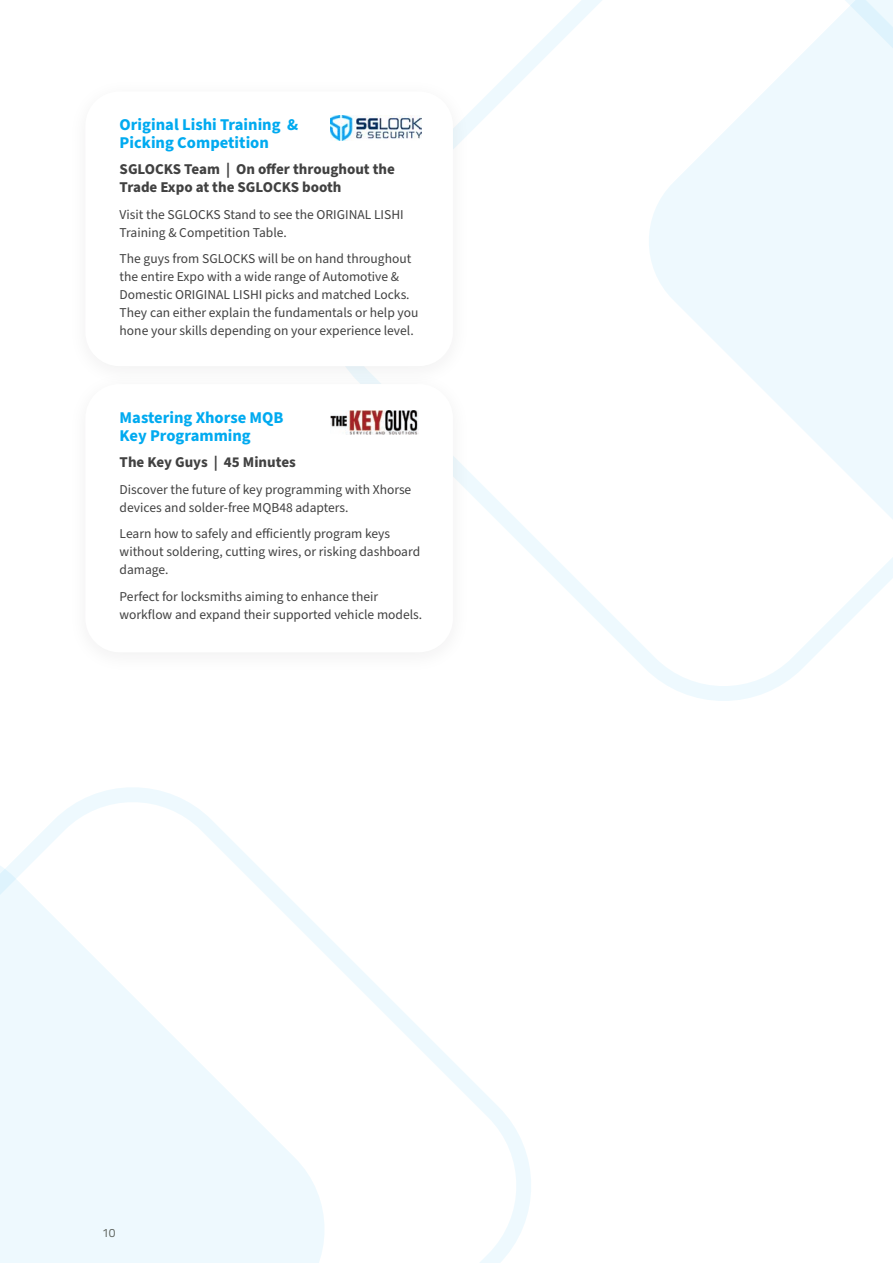
<style>
.page{position:relative;width:893px;height:1263px;background:#fff}
.page>*{position:absolute;margin:0;border:0;box-sizing:border-box;transform-origin:0 0}
._8_12_Content_gray_Source_Sans_Pro{font:700 16.5px/18px "Source Sans Pro";color:#00aaf0}
._8_12_Content_gray_Source_Sans_Pro-2{font:700 15px/18px "Source Sans Pro";color:#414141}
._8_12_Content_gray_Source_Sans_Pro-3{font:13.5px/18px "Source Sans Pro";color:#414141}
._8_Content_gray_R_Titillium_Web{font:12px "Titillium Web";color:#5b605a}
</style>
<div class="page">
<svg style="left:472px;top:0;width:421px;height:701px"></svg>
<svg style="left:0;top:787px;width:531px;height:476px"></svg>
<img style="left:330px;top:411px;width:88px;height:24px">
<img style="left:330px;top:116px;width:91px;height:24px">
<p class="_8_12_Content_gray_Source_Sans_Pro" style="left:120px;top:116px;width:180px">Original Lishi Training &amp;<br>Picking Competition</p>
<p class="_8_12_Content_gray_Source_Sans_Pro-2" style="left:120px;top:161px;width:277px">SGLOCKS Team | On offer throughout the<br>Trade Expo at the SGLOCKS booth</p>
<p class="_8_12_Content_gray_Source_Sans_Pro-3" style="left:120px;top:206px;width:286px">Visit the SGLOCKS Stand to see the ORIGINAL LISHI<br>Training &amp; Competition Table.</p>
<p class="_8_12_Content_gray_Source_Sans_Pro-3" style="left:120px;top:250px;width:300px">The guys from SGLOCKS will be on hand throughout the entire Expo with a wide range of Automotive &amp; Domestic ORIGINAL LISHI picks and matched Locks.<br>They can either explain the fundamentals or help you hone your skills depending on your experience level.</p>
<p class="_8_12_Content_gray_Source_Sans_Pro" style="left:120px;top:408px;width:165px">Mastering Xhorse MQB<br>Key Programming</p>
<p class="_8_12_Content_gray_Source_Sans_Pro-2" style="left:120px;top:453px;width:178px">The Key Guys | 45 Minutes</p>
<p class="_8_12_Content_gray_Source_Sans_Pro-3" style="left:120px;top:480px;width:293px">Discover the future of key programming with Xhorse devices and solder-free MQB48 adapters.</p>
<p class="_8_12_Content_gray_Source_Sans_Pro-3" style="left:120px;top:525px;width:302px">Learn how to safely and efficiently program keys without soldering, cutting wires, or risking dashboard damage.</p>
<p class="_8_12_Content_gray_Source_Sans_Pro-3" style="left:120px;top:587px;width:304px">Perfect for locksmiths aiming to enhance their workflow and expand their supported vehicle models.</p>
<p class="_8_Content_gray_R_Titillium_Web" style="left:102px;top:1224px;width:15px">10</p>
</div>
